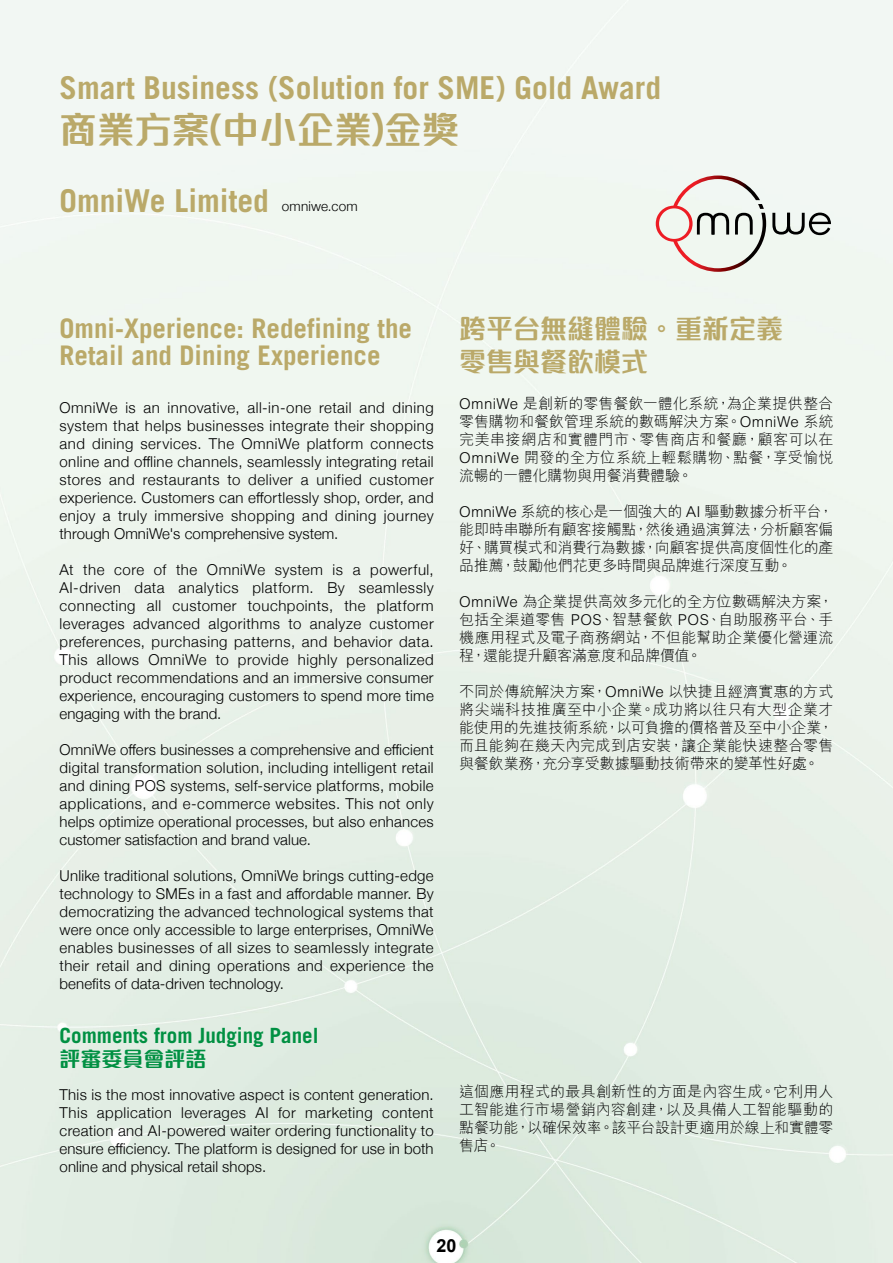
<style>
.page{position:relative;width:893px;height:1263px;background:#fff}
.page>*{position:absolute;margin:0;border:0;box-sizing:border-box;transform-origin:0 0}
.t1{font:700 37.5px "M Finance HK";color:#baa969}
.t2{font:700 31.5px "Trade Gothic";color:#baa969}
.t3{font:700 27px/27px "Trade Gothic";color:#baa969}
.t4{font:700 27px/32.4px "M Finance HK";color:#baa969}
.t5{font:700 21px "Trade Gothic";color:#009042}
.t6{font:700 21px "M Finance HK";color:#009042}
.t7{font:700 18px "Arial";color:#000}
.t8{font:300 15px/18px "Helvetica Neue";letter-spacing:.01em;color:#000;text-align:justify}
.t9{font:300 15px/18px "M Hei HK";color:#000;text-align:justify}
.t10{font:300 13.5px "Helvetica Neue";letter-spacing:.01em;color:#000}
</style>
<div class="page">
<svg style="left:656px;top:175px;width:110px;height:97px"></svg>
<svg style="left:772px;top:213px;width:59px;height:22px"></svg>
<h2 class="t2" style="left:60px;top:69px;width:603px">Smart Business (Solution for SME) Gold Award</h2>
<h1 class="t1" style="left:60px;top:102px;width:401px">商業方案(中小企業)金獎</h1>
<h2 class="t2" style="left:60px;top:181px;width:211px">OmniWe Limited</h2>
<p class="t10" style="left:282px;top:195px;width:77px">omniwe.com</p>
<h3 class="t3" style="left:60px;top:315px;width:354px">Omni-Xperience: Redefining the<br>Retail and Dining Experience</h3>
<h3 class="t4" style="left:459px;top:311px;width:325px">跨平台無縫體驗。重新定義零售與餐飲模式</h3>
<p class="t8" style="left:60px;top:397px;width:376px">OmniWe is an innovative, all-in-one retail and dining system that helps businesses integrate their shopping and dining services. The OmniWe platform connects online and offline channels, seamlessly integrating retail stores and restaurants to deliver a unified customer experience. Customers can effortlessly shop, order, and enjoy a truly immersive shopping and dining journey through OmniWe's comprehensive system.</p>
<p class="t8" style="left:60px;top:559px;width:376px">At the core of the OmniWe system is a powerful, AI-driven data analytics platform. By seamlessly connecting all customer touchpoints, the platform leverages advanced algorithms to analyze customer preferences, purchasing patterns, and behavior data.<br>This allows OmniWe to provide highly personalized product recommendations and an immersive consumer experience, encouraging customers to spend more time engaging with the brand.</p>
<p class="t8" style="left:60px;top:739px;width:376px">OmniWe offers businesses a comprehensive and efficient digital transformation solution, including intelligent retail and dining POS systems, self-service platforms, mobile applications, and e-commerce websites. This not only helps optimize operational processes, but also enhances customer satisfaction and brand value.</p>
<p class="t8" style="left:60px;top:865px;width:376px">Unlike traditional solutions, OmniWe brings cutting-edge technology to SMEs in a fast and affordable manner. By democratizing the advanced technological systems that were once only accessible to large enterprises, OmniWe enables businesses of all sizes to seamlessly integrate their retail and dining operations and experience the benefits of data-driven technology.</p>
<h3 class="t5" style="left:60px;top:1022px;width:261px">Comments from Judging Panel</h3>
<h3 class="t6" style="left:60px;top:1043px;width:148px">評審委員會評語</h3>
<p class="t9" style="left:459px;top:394px;width:376px">OmniWe 是創新的零售餐飲一體化系統，為企業提供整合零售購物和餐飲管理系統的數碼解決方案。OmniWe 系統完美串接網店和實體門市、零售商店和餐廳，顧客可以在OmniWe 開發的全方位系統上輕鬆購物、點餐，享受愉悅流暢的一體化購物與用餐消費體驗。</p>
<p class="t9" style="left:459px;top:502px;width:376px">OmniWe 系統的核心是一個強大的 AI 驅動數據分析平台，能即時串聯所有顧客接觸點，然後通過演算法，分析顧客偏好、購買模式和消費行為數據，向顧客提供高度個性化的產品推薦，鼓勵他們花更多時間與品牌進行深度互動。</p>
<p class="t9" style="left:459px;top:592px;width:376px">OmniWe 為企業提供高效多元化的全方位數碼解決方案，包括全渠道零售 POS、智慧餐飲 POS、自助服務平台、手機應用程式及電子商務網站，不但能幫助企業優化營運流程，還能提升顧客滿意度和品牌價值。</p>
<p class="t9" style="left:459px;top:682px;width:376px">不同於傳統解決方案，OmniWe 以快捷且經濟實惠的方式將尖端科技推廣至中小企業。成功將以往只有大型企業才能使用的先進技術系統，以可負擔的價格普及至中小企業，而且能夠在幾天內完成到店安裝，讓企業能快速整合零售與餐飲業務，充分享受數據驅動技術帶來的變革性好處。</p>
<p class="t8" style="left:60px;top:1085px;width:376px">This is the most innovative aspect is content generation.<br>This application leverages AI for marketing content creation and AI-powered waiter ordering functionality to ensure efficiency. The platform is designed for use in both online and physical retail shops.</p>
<p class="t9" style="left:459px;top:1081px;width:376px">這個應用程式的最具創新性的方面是內容生成。它利用人工智能進行市場營銷內容創建，以及具備人工智能驅動的點餐功能，以確保效率。該平台設計更適用於線上和實體零售店。</p>
<p class="t7" style="left:436px;top:1234px;width:22px">20</p>
</div>
